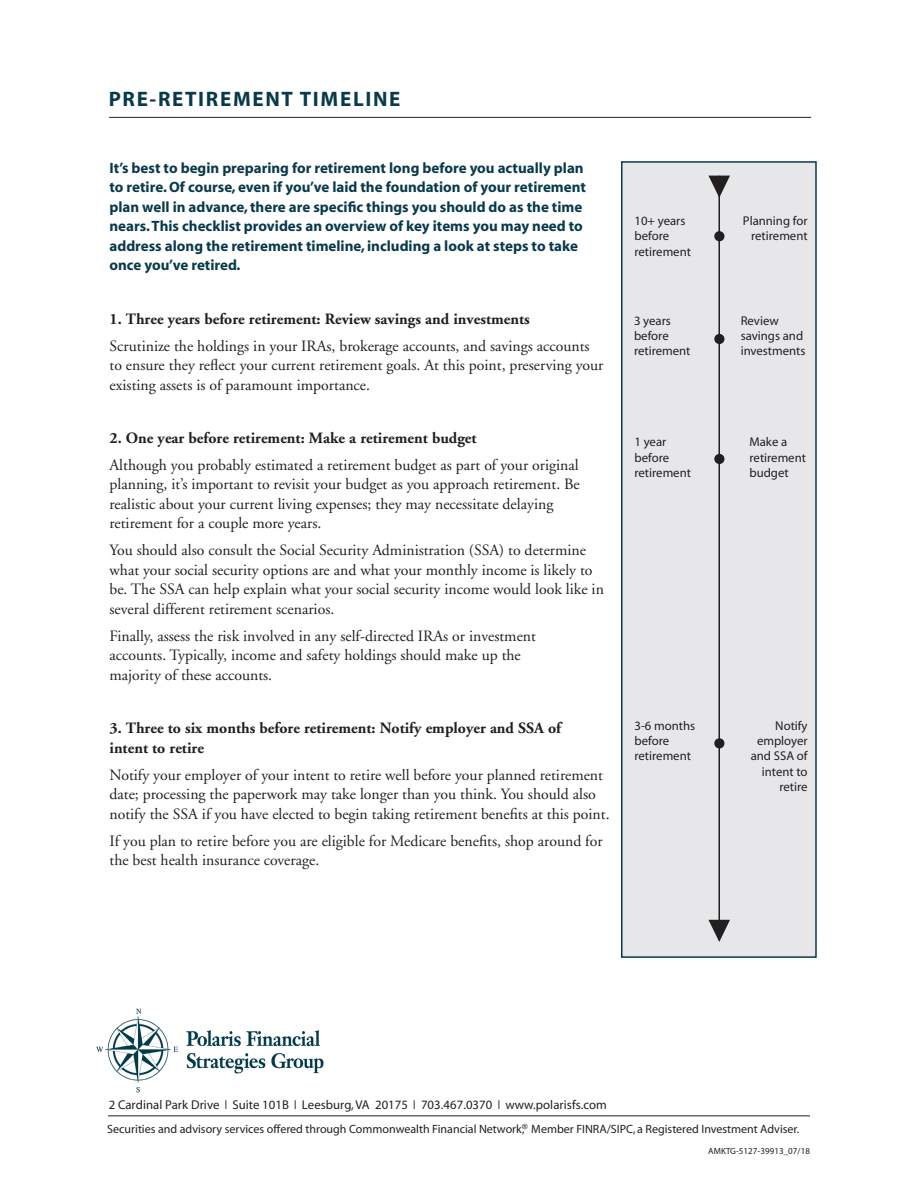
<style>
.page{position:relative;width:918px;height:1188px;background:#fff}
.page>*{position:absolute;margin:0;border:0;box-sizing:border-box;transform-origin:0 0}
.Main_Page_Title{font:700 21px "Myriad";letter-spacing:.08em;color:#093a4c}
.Body{font:15.75px/19.5px "Adobe Garamond";color:#231f20}
.Body-2{font:700 15.75px/19.5px "Adobe Garamond";color:#231f20}
.Intro{font:700 15px/19.5px "Myriad";color:#093a4c}
.Chart_Text{font:12.75px/15.3px "Myriad";color:#231f20}
.t1{font:12px "Myriad";color:#231f20}
.t2{font:9px "Myriad";letter-spacing:.005em;color:#231f20}
</style>
<div class="page">
<hr style="left:108px;top:1115px;width:702px;height:1px;background:#231f20">
<hr style="left:109px;top:117px;width:702px;height:1px;background:#231f20">
<div style="left:621px;top:161px;width:196px;height:797px;background:#e7e7ea;border:2px solid #093a4c"></div>
<hr style="left:718px;top:176px;width:2px;height:748px;background:#231f20">
<div style="left:715px;top:232px;width:9px;height:9px;background:#231f20;border-radius:50%"></div>
<div style="left:714px;top:231px;width:10px;height:10px;border:2px solid #231f20;border-radius:50%"></div>
<div style="left:715px;top:335px;width:9px;height:8px;background:#231f20;border-radius:50%"></div>
<div style="left:714px;top:334px;width:10px;height:10px;border:2px solid #231f20;border-radius:50%"></div>
<div style="left:715px;top:455px;width:9px;height:8px;background:#231f20;border-radius:50%"></div>
<div style="left:714px;top:454px;width:10px;height:10px;border:2px solid #231f20;border-radius:50%"></div>
<div style="left:715px;top:739px;width:9px;height:9px;background:#231f20;border-radius:50%"></div>
<div style="left:714px;top:738px;width:10px;height:10px;border:2px solid #231f20;border-radius:50%"></div>
<svg style="left:708px;top:175px;width:22px;height:23px"></svg>
<svg style="left:708px;top:919px;width:22px;height:23px"></svg>
<img style="left:96px;top:1008px;width:228px;height:85px">
<p class="Main_Page_Title" style="left:109px;top:88px;width:293px">PRE-RETIREMENT TIMELINE</p>
<p class="Intro" style="left:109px;top:158px;width:478px">It’s best to begin preparing for retirement long before you actually plan to retire. Of course, even if you’ve laid the foundation of your retirement plan well in advance, there are specific things you should do as the time nears. This checklist provides an overview of key items you may need to address along the retirement timeline, including a look at steps to take once you’ve retired.</p>
<p class="Body-2" style="left:109px;top:309px;width:422px">1. Three years before retirement: Review savings and investments</p>
<p class="Body" style="left:109px;top:336px;width:496px">Scrutinize the holdings in your IRAs, brokerage accounts, and savings accounts to ensure they reflect your current retirement goals. At this point, preserving your existing assets is of paramount importance.</p>
<p class="Body-2" style="left:109px;top:428px;width:369px">2. One year before retirement: Make a retirement budget</p>
<p class="Body" style="left:109px;top:456px;width:472px">Although you probably estimated a retirement budget as part of your original planning, it’s important to revisit your budget as you approach retirement. Be realistic about your current living expenses; they may necessitate delaying retirement for a couple more years.</p>
<p class="Body" style="left:109px;top:541px;width:496px">You should also consult the Social Security Administration (SSA) to determine what your social security options are and what your monthly income is likely to be. The SSA can help explain what your social security income would look like in several different retirement scenarios.</p>
<p class="Body" style="left:109px;top:627px;width:428px">Finally, assess the risk involved in any self-directed IRAs or investment accounts. Typically, income and safety holdings should make up the majority of these accounts.</p>
<p class="Body-2" style="left:109px;top:719px;width:453px">3. Three to six months before retirement: Notify employer and SSA of intent to retire</p>
<p class="Body" style="left:109px;top:765px;width:502px">Notify your employer of your intent to retire well before your planned retirement date; processing the paperwork may take longer than you think. You should also notify the SSA if you have elected to begin taking retirement benefits at this point.</p>
<p class="Body" style="left:109px;top:831px;width:495px">If you plan to retire before you are eligible for Medicare benefits, shop around for the best health insurance coverage.</p>
<p class="Chart_Text" style="left:634px;top:214px;width:58px">10+ years before retirement</p>
<p class="Chart_Text" style="left:743px;top:214px;width:66px;text-align:right">Planning for retirement</p>
<p class="Chart_Text" style="left:634px;top:313px;width:58px">3 years before retirement</p>
<p class="Chart_Text" style="left:741px;top:313px;width:66px">Review savings and investments</p>
<p class="Chart_Text" style="left:634px;top:435px;width:58px">1 year before retirement</p>
<p class="Chart_Text" style="left:750px;top:435px;width:58px">Make a retirement budget</p>
<p class="Chart_Text" style="left:634px;top:718px;width:62px">3-6 months before retirement</p>
<p class="Chart_Text" style="left:751px;top:718px;width:58px;text-align:right">Notify employer and SSA of intent to retire</p>
<p class="Chart_Text" style="left:109px;top:1097px;width:500px">2 Cardinal Park Drive Suite 101B Leesburg, VA 20175 703.467.0370 www.polarisfs.com</p>
<p class="t1" style="left:107px;top:1123px;width:694px">Securities and advisory services offered through Commonwealth Financial Network®, Member FINRA/SIPC, a Registered Investment Adviser.</p>
<p class="t2" style="left:708px;top:1146px;width:103px">AMKTG-5127-39913_07/18</p>
</div>
